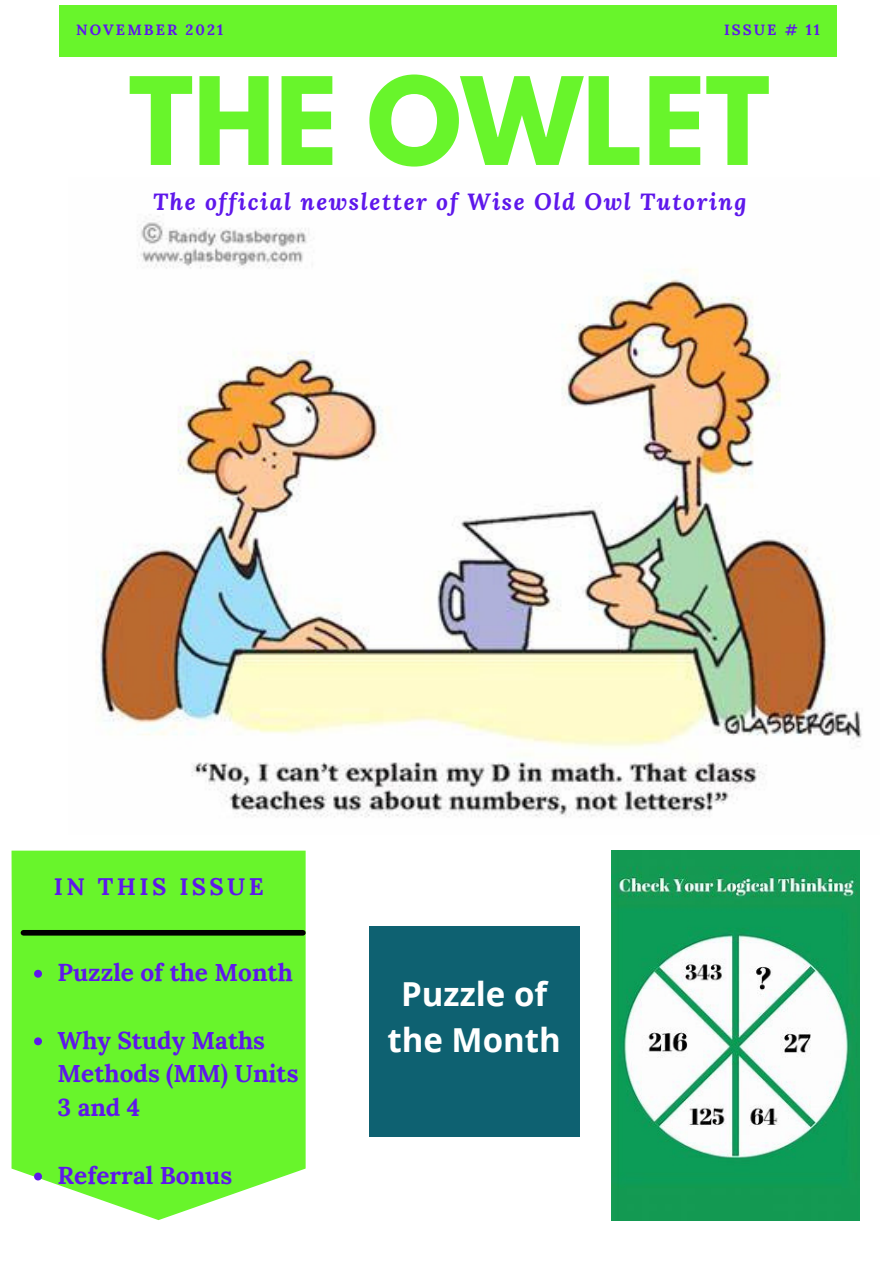
<style>
.page{position:relative;width:894px;height:1264px;background:#fff}
.page>*{position:absolute;margin:0;border:0;box-sizing:border-box;transform-origin:0 0}
.t1{font:700 107.7px "League Spartan";color:#68f52b}
.t2{font:700 33px/46.2px "Open Sans";color:#fff;text-align:center}
.t3{font:700 24.45px/33.8px "Lora";color:#5e17eb}
.t4{font:700 23.85px "Lora";letter-spacing:.14em;color:#5e17eb}
.t5{font:italic 700 23.25px "Lora";letter-spacing:.07em;color:#5e17eb}
.t6{font:700 14.85px "Lora";letter-spacing:.14em;color:#5e17eb}
</style>
<div class="page">
<div style="left:59px;top:6px;width:777px;height:50px;background:#68f52b"></div>
<img style="left:96px;top:214px;width:766px;height:604px">
<svg style="left:12px;top:850px;width:293px;height:370px;background:#72f53a"></svg>
<div style="left:23px;top:930px;width:280px;height:5px;background:#000"></div>
<img style="left:611px;top:850px;width:248px;height:370px">
<svg style="left:34px;top:969px;width:8px;height:8px"></svg>
<svg style="left:34px;top:1037px;width:8px;height:8px"></svg>
<svg style="left:34px;top:1172px;width:8px;height:8px"></svg>
<div style="left:369px;top:926px;width:210px;height:211px;background:#0e6171"></div>
<p class="t6" style="left:76px;top:18px;width:148px">NOVEMBER 2021</p>
<p class="t6" style="left:723px;top:18px;width:97px">ISSUE # 11</p>
<h1 class="t1" style="left:129px;top:37px;width:642px">THE OWLET</h1>
<p class="t5" style="left:153px;top:185px;width:594px">The official newsletter of Wise Old Owl Tutoring</p>
<p class="t4" style="left:54px;top:866px;width:211px">IN THIS ISSUE</p>
<p class="t3" style="left:58px;top:952px;width:237px">Puzzle of the Month</p>
<p class="t3" style="left:58px;top:1020px;width:242px">Why Study Maths<br>Methods (MM) Units<br>3 and 4</p>
<p class="t3" style="left:58px;top:1155px;width:176px">Referral Bonus</p>
<h2 class="t2" style="left:387px;top:970px;width:175px">Puzzle of the Month</h2>
</div>
